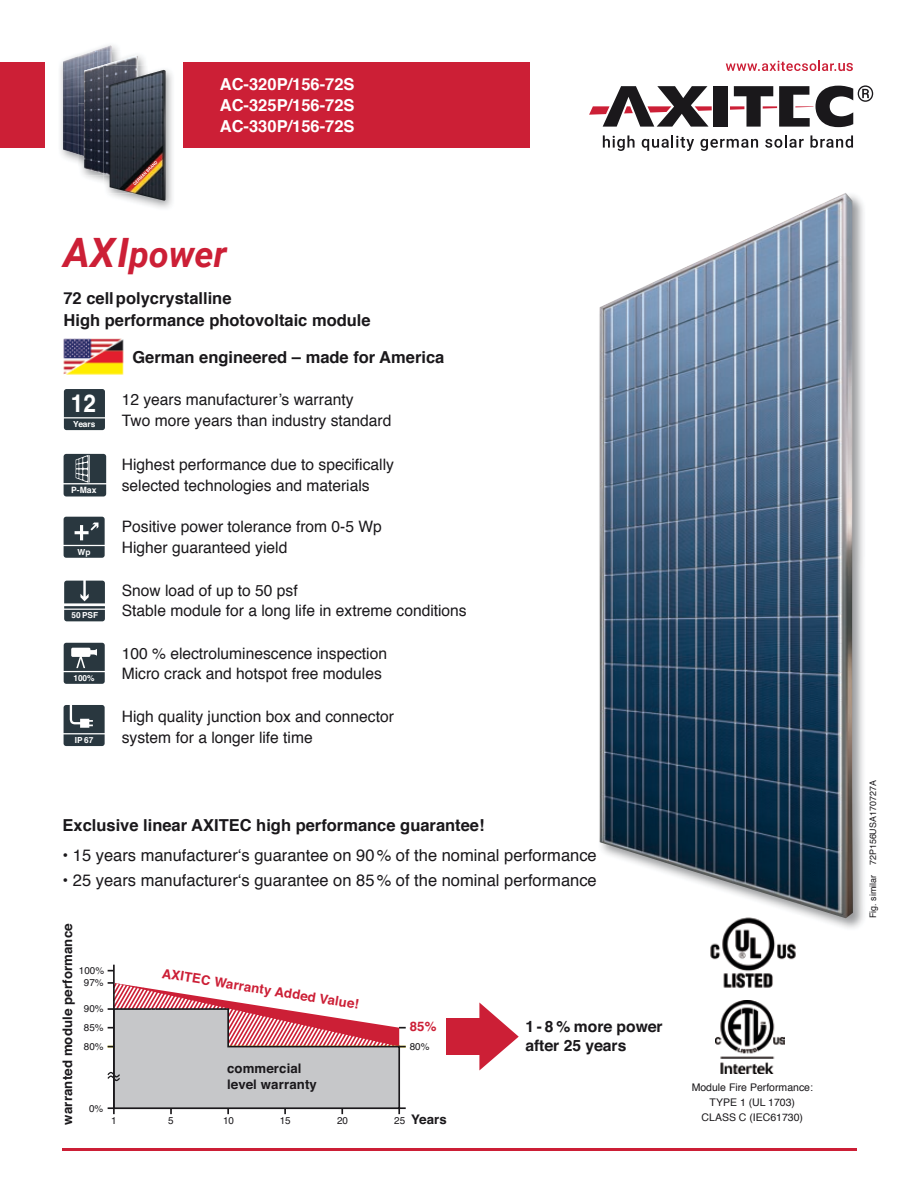
<style>
.page{position:relative;width:918px;height:1188px;background:#fff}
.page>*{position:absolute;margin:0;border:0;box-sizing:border-box;transform-origin:0 0}
.t1{font:italic 700 36px "Roboto";color:#cc1f36}
.t2{font:700 24.75px "Helvetica";color:#fff;scale:.91 1}
.t3{font:700 16.5px/21.3px "Helvetica";color:#1a181b}
.t4{font:16.5px "Helvetica";color:#1a181b}
.t5{font:700 16.5px/21px "Helvetica";color:#fff;text-align:justify}
.t6{font:15.75px/20.2px "Helvetica";color:#1a181b}
.t7{font:700 15.6px/18.8px "Helvetica";color:#1a181b}
.t8{font:700 13.2px/15.9px "Helvetica";letter-spacing:.01em;color:#1a181b}
.t9{font:700 13.2px "Helvetica";color:#cc1f36}
.t10{font:10.5px/15px "Helvetica";color:#1a181b;text-align:center}
.t11{font:9.9px/19.4px "Helvetica";color:#1a181b;text-align:center}
.t12{font:9px "Helvetica";color:#1a181b}
.t13{font:700 8.7px "Helvetica";color:#fff}
.t14{font:700 8.4px "Helvetica";color:#fff}
.t15{font:700 8.25px "Helvetica";color:#fff}
.s1{font-size:40.5px}
.s2{font-weight:400;font-size:9.9px}
</style>
<div class="page">
<img style="left:599px;top:195px;width:265px;height:733px">
<img style="left:600px;top:193px;width:253px;height:725px">
<div style="left:714px;top:86px;width:14px;height:41px;background:#1a181b"></div>
<svg style="left:589px;top:86px;width:123px;height:41px"></svg>
<svg style="left:603px;top:135px;width:32px;height:16px"></svg>
<svg style="left:642px;top:135px;width:52px;height:16px"></svg>
<svg style="left:700px;top:139px;width:58px;height:12px"></svg>
<svg style="left:765px;top:135px;width:39px;height:13px"></svg>
<svg style="left:810px;top:135px;width:43px;height:13px"></svg>
<svg style="left:726px;top:60px;width:127px;height:11px"></svg>
<svg style="left:730px;top:85px;width:143px;height:42px"></svg>
<div style="left:183px;top:63px;width:347px;height:85px;background:#cc1f36"></div>
<div style="left:0;top:63px;width:45px;height:85px;background:#cc1f36"></div>
<img style="left:60px;top:45px;width:58px;height:117px">
<img style="left:63px;top:45px;width:49px;height:109px">
<img style="left:85px;top:55px;width:60px;height:127px">
<img style="left:78px;top:51px;width:41px;height:124px">
<img style="left:78px;top:51px;width:34px;height:53px">
<img style="left:78px;top:104px;width:6px;height:52px">
<img style="left:84px;top:55px;width:54px;height:118px">
<img style="left:133px;top:69px;width:39px;height:139px">
<img style="left:103px;top:66px;width:35px;height:116px">
<img style="left:110px;top:70px;width:56px;height:131px">
<img style="left:135px;top:161px;width:22px;height:22px">
<img style="left:63px;top:338px;width:61px;height:37px">
<hr style="left:63px;top:1148px;width:794px;height:3px;background:#cc1f36">
<div style="left:64px;top:389px;width:41px;height:41px;background:#29373f"></div>
<svg style="left:64px;top:643px;width:41px;height:41px;background:#505c62"></svg>
<svg style="left:64px;top:705px;width:41px;height:41px;background:#455158"></svg>
<svg style="left:64px;top:581px;width:41px;height:40px;background:#48545b"></svg>
<svg style="left:64px;top:517px;width:41px;height:41px;background:#414d54"></svg>
<svg style="left:64px;top:454px;width:42px;height:43px;background:#434f56"></svg>
<hr style="left:113px;top:965px;width:2px;height:149px;background:#1a181b">
<svg style="left:107px;top:981px;width:299px;height:133px"></svg>
<svg style="left:479px;top:1003px;width:40px;height:67px"></svg>
<div style="left:446px;top:1018px;width:47px;height:37px;background:#cc1f36"></div>
<img style="left:716px;top:1001px;width:69px;height:73px">
<img style="left:707px;top:915px;width:93px;height:74px">
<p class="t5" style="left:220px;top:74px;width:136px">AC-320P/156-72S AC-325P/156-72S AC-330P/156-72S</p>
<h1 class="t1" style="left:64px;top:229px;width:165px"><span class="s1">AXI</span>power</h1>
<p class="t3" style="left:63px;top:288px;width:309px">72 cell polycrystalline<br>High performance photovoltaic module</p>
<p class="t3" style="left:132px;top:347px;width:314px">German engineered – made for America</p>
<h2 class="t2" style="left:71px;top:383px;width:29px">12</h2>
<p class="t14" style="left:73px;top:417px;width:24px">Years</p>
<p class="t13" style="left:71px;top:483px;width:27px">P-Max</p>
<p class="t6" style="left:122px;top:390px;width:271px">12 years manufacturer’s warranty<br>Two more years than industry standard</p>
<p class="t6" style="left:122px;top:455px;width:274px">Highest performance due to specifically selected technologies and materials</p>
<p class="t6" style="left:122px;top:517px;width:261px">Positive power tolerance from 0-5 Wp</p>
<p class="t14" style="left:78px;top:545px;width:14px">Wp</p>
<p class="t6" style="left:122px;top:537px;width:167px">Higher guaranteed yield</p>
<p class="t15" style="left:71px;top:609px;width:28px">50 PSF</p>
<p class="t14" style="left:73px;top:671px;width:23px">100%</p>
<p class="t14" style="left:75px;top:733px;width:20px">IP 67</p>
<p class="t6" style="left:122px;top:581px;width:346px">Snow load of up to 50 psf<br>Stable module for a long life in extreme conditions</p>
<p class="t6" style="left:122px;top:644px;width:267px">100 % electroluminescence inspection<br>Micro crack and hotspot free modules</p>
<p class="t6" style="left:122px;top:707px;width:274px">High quality junction box and connector system for a longer life time</p>
<p class="t3" style="left:63px;top:815px;width:424px">Exclusive linear AXITEC high performance guarantee!</p>
<p class="t4" style="left:63px;top:842px;width:536px">• 15 years manufacturer‘s guarantee on 90 % of the nominal performance</p>
<p class="t4" style="left:63px;top:867px;width:536px">• 25 years manufacturer‘s guarantee on 85 % of the nominal performance</p>
<p class="t8" style="left:60px;top:1125px;width:202px;rotate:-90deg">warranted module performance</p>
<p class="t11" style="left:79px;top:965px;width:27px;line-height:11.7px">100%<br>97%</p>
<p class="t11" style="left:84px;top:999px;width:21px;text-align:justify">90% 85% 80%</p>
<p class="t11" style="left:89px;top:1099px;width:16px">0%</p>
<p class="t9" style="left:164px;top:963px;width:201px;rotate:9deg">AXITEC Warranty Added Value!</p>
<p class="t8" style="left:227px;top:1061px;width:91px">commercial level warranty</p>
<p class="t9" style="left:410px;top:1016px;width:28px">85%</p>
<p class="t11" style="left:410px;top:1037px;width:21px">80%</p>
<p class="t11" style="left:111px;top:1111px;width:7px">1</p>
<p class="t11" style="left:168px;top:1111px;width:7px">5</p>
<p class="t11" style="left:223px;top:1111px;width:13px">10</p>
<p class="t11" style="left:280px;top:1111px;width:13px">15</p>
<p class="t11" style="left:337px;top:1111px;width:13px">20</p>
<p class="t8" style="left:394px;top:1112px;width:54px"><span class="s2">25</span> Years</p>
<p class="t7" style="left:525px;top:1017px;width:139px">1 - 8 % more power after 25 years</p>
<p class="t10" style="left:692px;top:1080px;width:123px">Module Fire Performance:<br>TYPE 1 (UL 1703)<br>CLASS C (IEC61730)</p>
<p class="t12" style="left:866px;top:918px;width:139px;rotate:-90deg">Fig. similar 72P156USA170727A</p>
</div>
